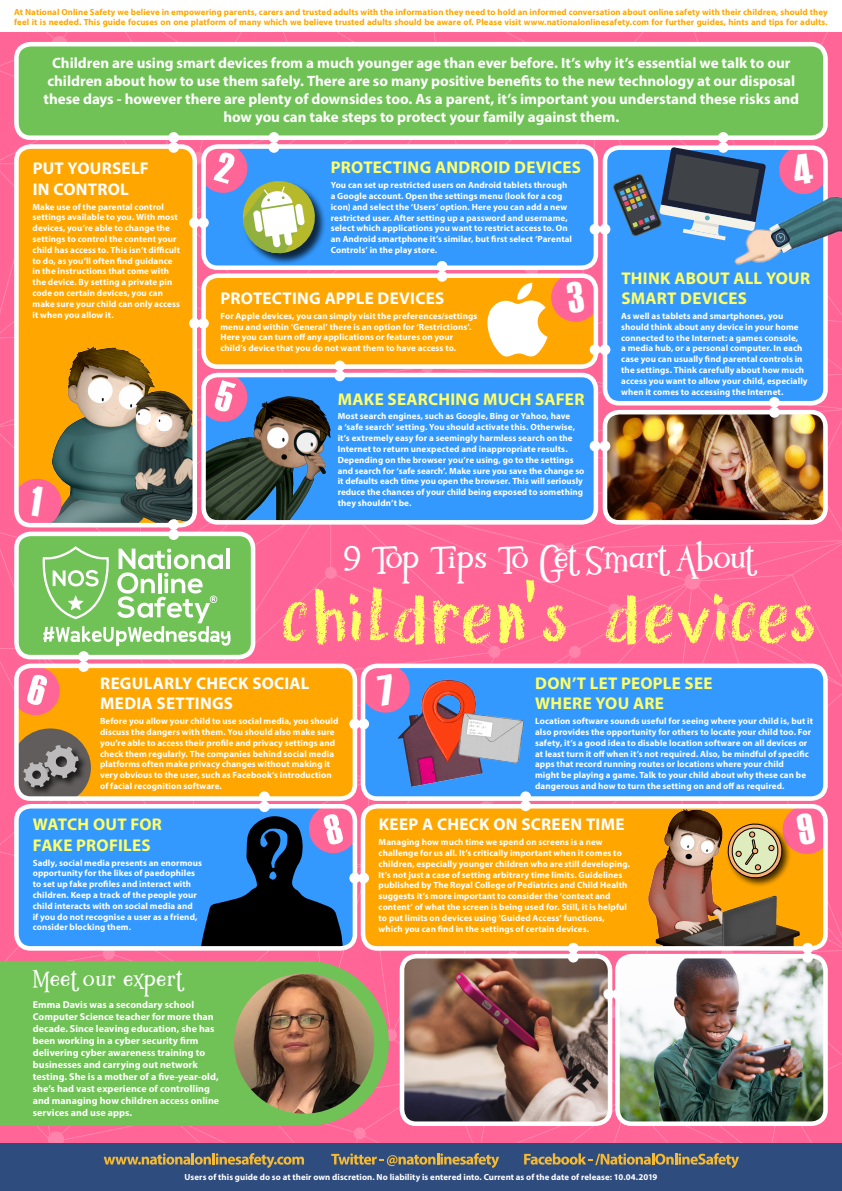
<style>
.page{position:relative;width:842px;height:1191px;background:#fff}
.page>*{position:absolute;margin:0;border:0;box-sizing:border-box;transform-origin:0 0}
.t1{font:79px "Crayon En Folie";letter-spacing:-.04em;color:#ff6}
.t2{font:35px "Kidlit Alphabet 2";letter-spacing:-.035em;color:#fff}
.t3{font:24px "Kidlit Alphabet 2";letter-spacing:.01em;color:#fff}
.t4{font:700 17px/20.4px "Myriad Pro";letter-spacing:.015em;color:#ff6}
.t5{font:700 17px/20.4px "Myriad Pro";letter-spacing:.015em;color:#fff}
.t6{font:700 15px/18px "Myriad Pro";letter-spacing:-.005em;color:#fff;text-align:center}
.t7{font:700 10px/12px "Myriad Pro";letter-spacing:.005em;color:#fff}
.t8{font:700 9px/10.8px "Myriad Pro";letter-spacing:.01em;color:#fff}
.t9{font:700 8.8px/10.6px "Myriad Pro";letter-spacing:.01em;color:#ffa700}
.t10{font:700 8.8px "Myriad Pro";letter-spacing:.01em;color:#fff}
</style>
<div class="page">
<img style="left:0;top:32px;width:842px;height:1159px">
<p class="t9" style="left:14px;top:6px;width:815px">At National Online Safety we believe in empowering parents, carers and trusted adults with the information they need to hold an informed conversation about online safety with their children, should they feel it is needed. This guide focuses on one platform of many which we believe trusted adults should be aware of. Please visit www.nationalonlinesafety.com for further guides, hints and tips for adults.</p>
<p class="t6" style="left:43px;top:53px;width:757px">Children are using smart devices from a much younger age than ever before. It’s why it’s essential we talk to our children about how to use them safely. There are so many positive benefits to the new technology at our disposal these days - however there are plenty of downsides too. As a parent, it’s important you understand these risks and how you can take steps to protect your family against them.</p>
<h3 class="t5" style="left:33px;top:158px;width:118px">PUT YOURSELF<br>IN CONTROL</h3>
<p class="t8" style="left:33px;top:201px;width:149px">Make use of the parental control settings available to you. With most devices, you’re able to change the settings to control the content your child has access to. This isn’t difficult to do, as you’ll often find guidance in the instructions that come with the device. By setting a private pin code on certain devices, you can make sure your child can only access it when you allow it.</p>
<h3 class="t4" style="left:331px;top:157px;width:251px">PROTECTING ANDROID DEVICES</h3>
<p class="t8" style="left:331px;top:179px;width:243px">You can set up restricted users on Android tablets through a Google account. Open the settings menu (look for a cog icon) and select the ‘Users’ option. Here you can add a new restricted user. After setting up a password and username, select which applications you want to restrict access to. On an Android smartphone it’s similar, but first select ‘Parental Controls’ in the play store.</p>
<h3 class="t5" style="left:221px;top:287px;width:225px">PROTECTING APPLE DEVICES</h3>
<p class="t8" style="left:220px;top:310px;width:258px">For Apple devices, you can simply visit the preferences/settings menu and within ‘General’ there is an option for ‘Restrictions’.<br>Here you can turn off any applications or features on your child’s device that you do not want them to have access to.</p>
<h3 class="t4" style="left:338px;top:388px;width:248px">MAKE SEARCHING MUCH SAFER</h3>
<p class="t8" style="left:338px;top:411px;width:248px">Most search engines, such as Google, Bing or Yahoo, have<br>a ‘safe search’ setting. You should activate this. Otherwise, it’s extremely easy for a seemingly harmless search on the Internet to return unexpected and inappropriate results.<br>Depending on the browser you’re using, go to the settings and search for ‘safe search’. Make sure you save the change so it defaults each time you open the browser. This will seriously reduce the chances of your child being exposed to something they shouldn’t be.</p>
<h3 class="t4" style="left:621px;top:267px;width:190px">THINK ABOUT ALL YOUR<br>SMART DEVICES</h3>
<p class="t8" style="left:621px;top:310px;width:188px">As well as tablets and smartphones, you should think about any device in your home connected to the Internet: a games console,<br>a media hub, or a personal computer. In each case you can usually find parental controls in the settings. Think carefully about how much access you want to allow your child, especially when it comes to accessing the Internet.</p>
<h2 class="t2" style="left:344px;top:532px;width:411px">9 Top Tips To Get Smart About</h2>
<h1 class="t1" style="left:279px;top:561px;width:541px">children’s devices</h1>
<h3 class="t5" style="left:100px;top:672px;width:211px">REGULARLY CHECK SOCIAL<br>MEDIA SETTINGS</h3>
<p class="t8" style="left:100px;top:715px;width:240px">Before you allow your child to use social media, you should discuss the dangers with them. You should also make sure you’re able to access their profile and privacy settings and check them regularly. The companies behind social media platforms often make privacy changes without making it very obvious to the user, such as Facebook’s introduction of facial recognition software.</p>
<h3 class="t4" style="left:33px;top:814px;width:131px">WATCH OUT FOR<br>FAKE PROFILES</h3>
<p class="t8" style="left:33px;top:857px;width:171px">Sadly, social media presents an enormous opportunity for the likes of paedophiles to set up fake profiles and interact with children. Keep a track of the people your child interacts with on social media and<br>if you do not recognise a user as a friend, consider blocking them.</p>
<h3 class="t3" style="left:33px;top:961px;width:150px">Meet our expert</h3>
<p class="t7" style="left:33px;top:998px;width:188px">Emma Davis was a secondary school Computer Science teacher for more than decade. Since leaving education, she has been working in a cyber security firm delivering cyber awareness training to businesses and carrying out network testing. She is a mother of a five-year-old, she’s had vast experience of controlling and managing how children access online services and use apps.</p>
<h3 class="t4" style="left:535px;top:672px;width:179px">DON’T LET PEOPLE SEE<br>WHERE YOU ARE</h3>
<p class="t8" style="left:535px;top:715px;width:280px">Location software sounds useful for seeing where your child is, but it also provides the opportunity for others to locate your child too. For safety, it’s a good idea to disable location software on all devices or at least turn it off when it’s not required. Also, be mindful of specific apps that record running routes or locations where your child<br>might be playing a game. Talk to your child about why these can be dangerous and how to turn the setting on and off as required.</p>
<h3 class="t5" style="left:379px;top:814px;width:247px">KEEP A CHECK ON SCREEN TIME</h3>
<p class="t8" style="left:379px;top:836px;width:253px">Managing how much time we spend on screens is a new challenge for us all. It’s critically important when it comes to children, especially younger children who are still developing.<br>It’s not just a case of setting arbitrary time limits. Guidelines published by The Royal College of Pediatrics and Child Health suggests it’s more important to consider the ‘context and content’ of what the screen is being used for. Still, it is helpful to put limits on devices using ‘Guided Access’ functions, which you can find in the settings of certain devices.</p>
<p class="t10" style="left:185px;top:1171px;width:474px">Users of this guide do so at their own discretion. No liability is entered into. Current as of the date of release: 10.04.2019</p>
</div>
